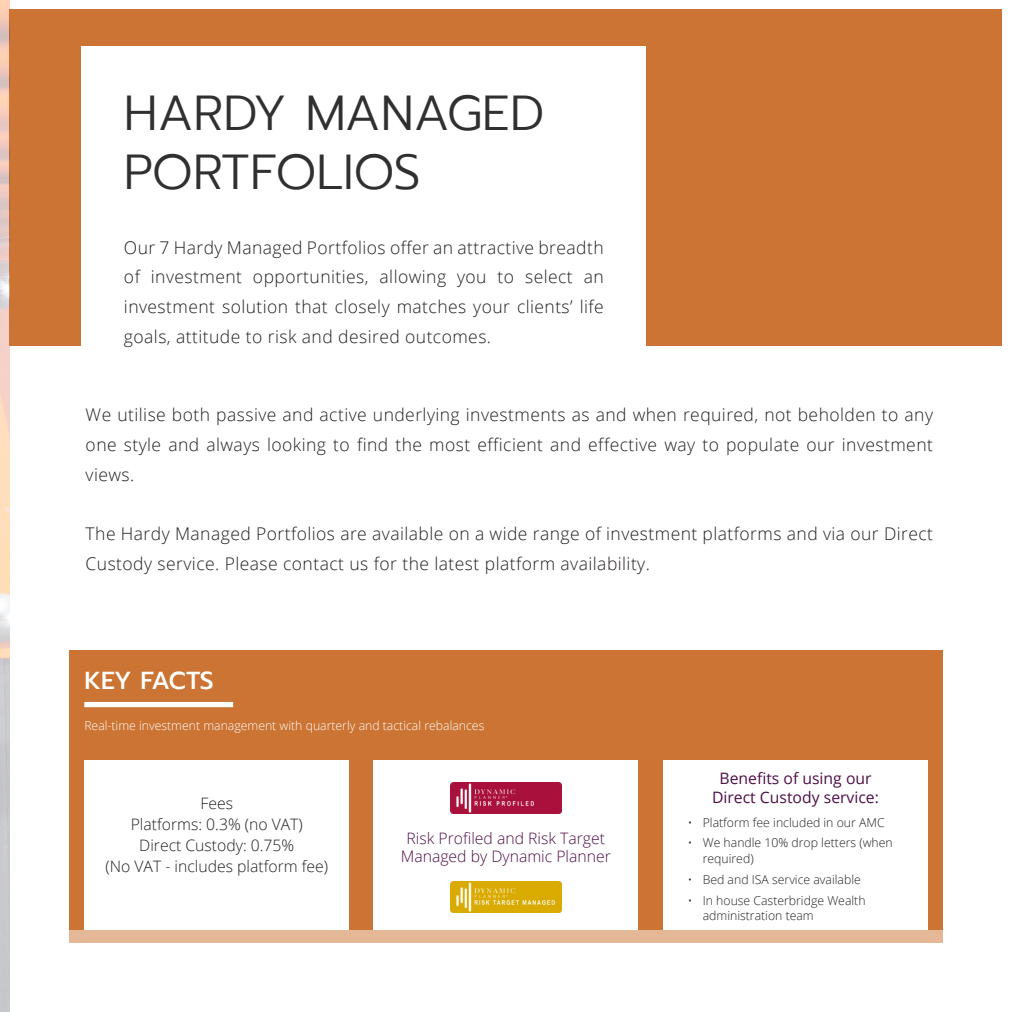
<style>
.page{position:relative;width:1012px;height:1012px;background:#fff}
.page>*{position:absolute;margin:0;border:0;box-sizing:border-box;transform-origin:0 0}
.t1{font:300 49px/59.5px "Prompt";color:#312f30}
.t2{font:500 24.5px "Prompt";letter-spacing:-.025em;color:#fff}
.Light_Size_9{font:300 17.5px/29.8px "Open Sans";letter-spacing:.025em;color:#231f20;text-align:justify}
.number_3_table{font:300 15.75px/21px "Open Sans";color:#231f20;text-align:center}
.number_3_table-2{font:300 15.75px/18.9px "Open Sans";color:#4f0f48;text-align:center}
.number_3_table-3{font:15.75px "Open Sans";color:#4f0f48}
.t3{font:300 12.25px/15.8px "Open Sans";color:#231f20}
.number_3_table-4{font:300 12.25px "Open Sans";color:#fff}
</style>
<div class="page">
<div style="left:69px;top:650px;width:874px;height:293px;background:#cb7433"></div>
<div style="left:84px;top:760px;width:265px;height:171px;background:#fff"></div>
<div style="left:373px;top:760px;width:265px;height:171px;background:#fff"></div>
<div style="left:663px;top:760px;width:265px;height:171px;background:#fff"></div>
<div style="left:10px;top:9px;width:992px;height:337px;background:#cb7433"></div>
<div style="left:81px;top:46px;width:565px;height:337px;background:#fff"></div>
<img style="left:450px;top:783px;width:111px;height:31px">
<img style="left:450px;top:882px;width:111px;height:31px">
<img style="left:0;top:0;width:10px;height:1012px">
<div style="left:84px;top:702px;width:149px;height:5px;background:#fff"></div>
<div style="left:69px;top:930px;width:874px;height:13px;background:#e4b897"></div>
<p class="t1" style="left:124px;top:83px;width:422px">HARDY MANAGED<br>PORTFOLIOS</p>
<p class="Light_Size_9" style="left:124px;top:232px;width:481px">Our 7 Hardy Managed Portfolios offer an attractive breadth of investment opportunities, allowing you to select an investment solution that closely matches your clients’ life goals, attitude to risk and desired outcomes.</p>
<p class="Light_Size_9" style="left:86px;top:400px;width:849px">We utilise both passive and active underlying investments as and when required, not beholden to any one style and always looking to find the most efficient and effective way to populate our investment views.</p>
<p class="Light_Size_9" style="left:86px;top:519px;width:849px">The Hardy Managed Portfolios are available on a wide range of investment platforms and via our Direct<br>Custody service. Please contact us for the latest platform availability.</p>
<p class="t2" style="left:84px;top:663px;width:131px">KEY FACTS</p>
<p class="number_3_table-4" style="left:84px;top:717px;width:402px">Real-time investment management with quarterly and tactical rebalances</p>
<p class="number_3_table" style="left:201px;top:792px;width:34px">Fees</p>
<p class="number_3_table" style="left:131px;top:813px;width:174px">Platforms: 0.3% (no VAT)</p>
<p class="number_3_table" style="left:105px;top:834px;width:224px">Direct Custody: 0.75%<br>(No VAT - includes platform fee)</p>
<p class="number_3_table-2" style="left:401px;top:828px;width:212px">Risk Profiled and Risk Target<br>Managed by Dynamic Planner</p>
<p class="number_3_table-3" style="left:719px;top:767px;width:154px">Benefits of using our</p>
<p class="number_3_table-3" style="left:712px;top:786px;width:168px">Direct Custody service:</p>
<p class="t3" style="left:688px;top:814px;width:198px">• Platform fee included in our AMC</p>
<p class="t3" style="left:703px;top:835px;width:191px;text-indent:-15px">• We handle 10% drop letters (when required)</p>
<p class="t3" style="left:688px;top:871px;width:174px">• Bed and ISA service available</p>
<p class="t3" style="left:703px;top:892px;width:164px;text-indent:-15px">• In house Casterbridge Wealth administration team</p>
</div>
